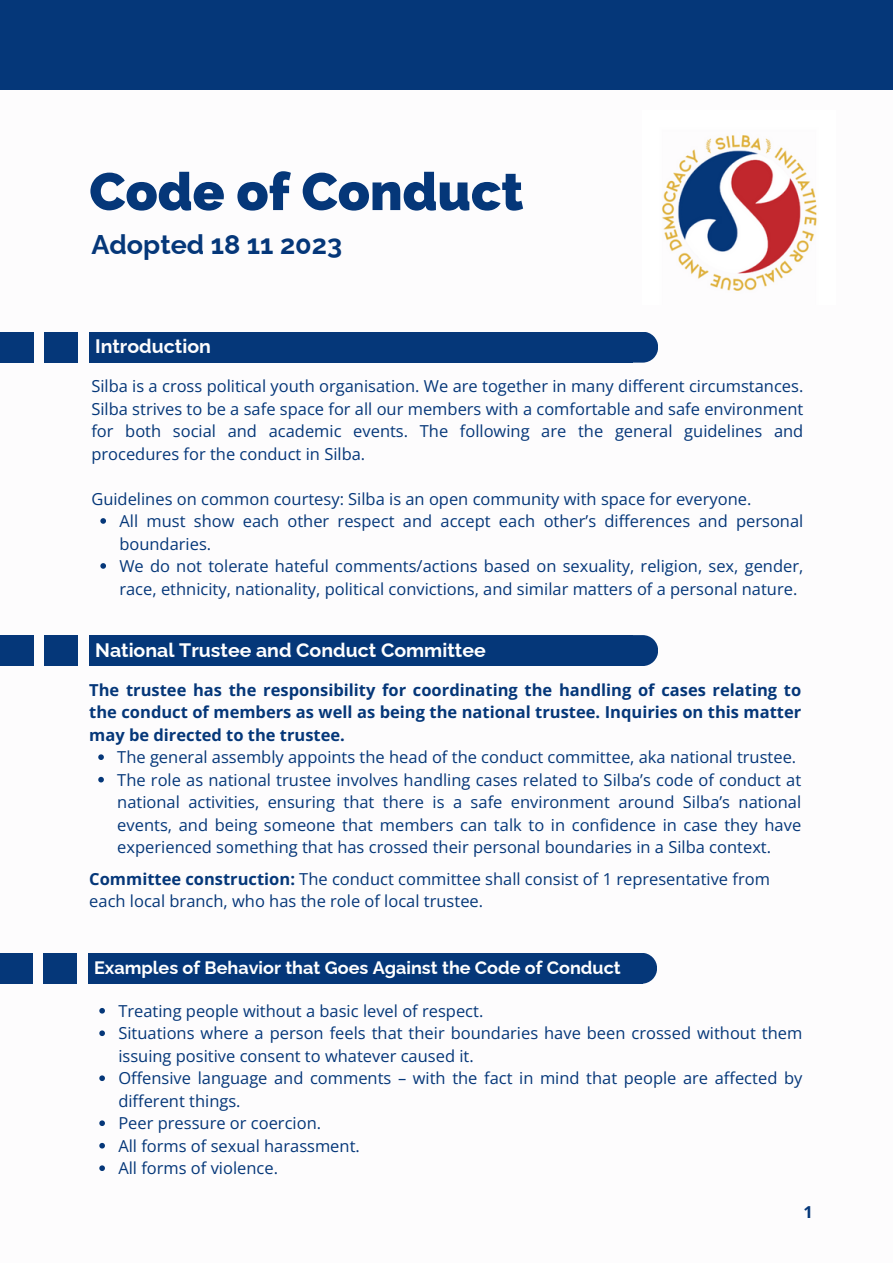
<style>
.page{position:relative;width:893px;height:1264px;background:#fff}
.page>*{position:absolute;margin:0;border:0;box-sizing:border-box;transform-origin:0 0}
.t1{font:900 52.5px "Raleway";color:#053779}
.t2{font:700 27px "Raleway";color:#053779}
.t3{font:700 19.5px "Raleway";color:#fff}
.t4{font:700 19.5px "Raleway";color:#fdfcfd}
.t5{font:700 18px "Raleway";color:#fff}
.t6{font:16.5px/22.5px "Open Sans";color:#053779}
.t7{font:700 16.5px/22.5px "Open Sans";color:#053779;text-align:justify}
.s1{font-weight:700}
</style>
<div class="page">
<div style="left:0;top:0;width:892px;height:89px;background:#053779"></div>
<img style="left:662px;top:135px;width:155px;height:156px">
<div style="left:0;top:332px;width:34px;height:30px;background:#053779"></div>
<div style="left:45px;top:332px;width:33px;height:30px;background:#053779"></div>
<svg style="left:632px;top:332px;width:26px;height:30px"></svg>
<div style="left:89px;top:332px;width:543px;height:30px;background:#053779"></div>
<div style="left:0;top:635px;width:34px;height:31px;background:#053779"></div>
<div style="left:45px;top:635px;width:33px;height:31px;background:#053779"></div>
<svg style="left:632px;top:635px;width:26px;height:31px"></svg>
<div style="left:89px;top:635px;width:543px;height:31px;background:#053779"></div>
<div style="left:0;top:952px;width:33px;height:31px;background:#053779"></div>
<div style="left:44px;top:952px;width:33px;height:31px;background:#053779"></div>
<svg style="left:642px;top:953px;width:15px;height:30px"></svg>
<div style="left:88px;top:952px;width:554px;height:31px;background:#053779"></div>
<svg style="left:100px;top:518px;width:6px;height:6px"></svg>
<svg style="left:100px;top:563px;width:6px;height:5px"></svg>
<svg style="left:98px;top:754px;width:6px;height:6px"></svg>
<svg style="left:98px;top:776px;width:6px;height:6px"></svg>
<svg style="left:99px;top:1008px;width:6px;height:5px"></svg>
<svg style="left:99px;top:1030px;width:6px;height:6px"></svg>
<svg style="left:99px;top:1075px;width:6px;height:6px"></svg>
<svg style="left:99px;top:1120px;width:6px;height:5px"></svg>
<svg style="left:99px;top:1142px;width:6px;height:6px"></svg>
<svg style="left:99px;top:1165px;width:6px;height:5px"></svg>
<p class="t1" style="left:89px;top:161px;width:435px">Code of Conduct</p>
<p class="t2" style="left:91px;top:229px;width:252px">Adopted 18 11 2023</p>
<p class="t4" style="left:95px;top:334px;width:117px">Introduction</p>
<p class="t6" style="left:91px;top:374px;width:713px;text-align:justify">Silba is a cross political youth organisation. We are together in many different circumstances.<br>Silba strives to be a safe space for all our members with a comfortable and safe environment for both social and academic events. The following are the general guidelines and procedures for the conduct in Silba.</p>
<p class="t6" style="left:91px;top:487px;width:661px">Guidelines on common courtesy: Silba is an open community with space for everyone.</p>
<p class="t6" style="left:119px;top:509px;width:685px">All must show each other respect and accept each other’s differences and personal boundaries.</p>
<p class="t6" style="left:119px;top:554px;width:685px">We do not tolerate hateful comments/actions based on sexuality, religion, sex, gender, race, ethnicity, nationality, political convictions, and similar matters of a personal nature.</p>
<p class="t3" style="left:95px;top:639px;width:392px">National Trustee and Conduct Committee</p>
<p class="t7" style="left:89px;top:678px;width:713px">The trustee has the responsibility for coordinating the handling of cases relating to the conduct of members as well as being the national trustee. Inquiries on this matter may be directed to the trustee.</p>
<p class="t6" style="left:117px;top:745px;width:680px">The general assembly appoints the head of the conduct committee, aka national trustee.</p>
<p class="t6" style="left:117px;top:768px;width:685px;text-align:justify">The role as national trustee involves handling cases related to Silba’s code of conduct at national activities, ensuring that there is a safe environment around Silba’s national events, and being someone that members can talk to in confidence in case they have experienced something that has crossed their personal boundaries in a Silba context.</p>
<p class="t6" style="left:89px;top:867px;width:682px"><span class="s1">Committee construction:</span> The conduct committee shall consist of 1 representative from each local branch, who has the role of local trustee.</p>
<p class="t5" style="left:94px;top:956px;width:528px">Examples of Behavior that Goes Against the Code of Conduct</p>
<p class="t6" style="left:118px;top:999px;width:366px">Treating people without a basic level of respect.</p>
<p class="t6" style="left:118px;top:1021px;width:685px">Situations where a person feels that their boundaries have been crossed without them issuing positive consent to whatever caused it.</p>
<p class="t6" style="left:118px;top:1066px;width:685px">Offensive language and comments – with the fact in mind that people are affected by different things.</p>
<p class="t6" style="left:118px;top:1111px;width:204px">Peer pressure or coercion.</p>
<p class="t6" style="left:118px;top:1134px;width:243px">All forms of sexual harassment.</p>
<p class="t6" style="left:118px;top:1156px;width:161px">All forms of violence.</p>
<p class="t7" style="left:803px;top:1199px;width:11px">1</p>
</div>
